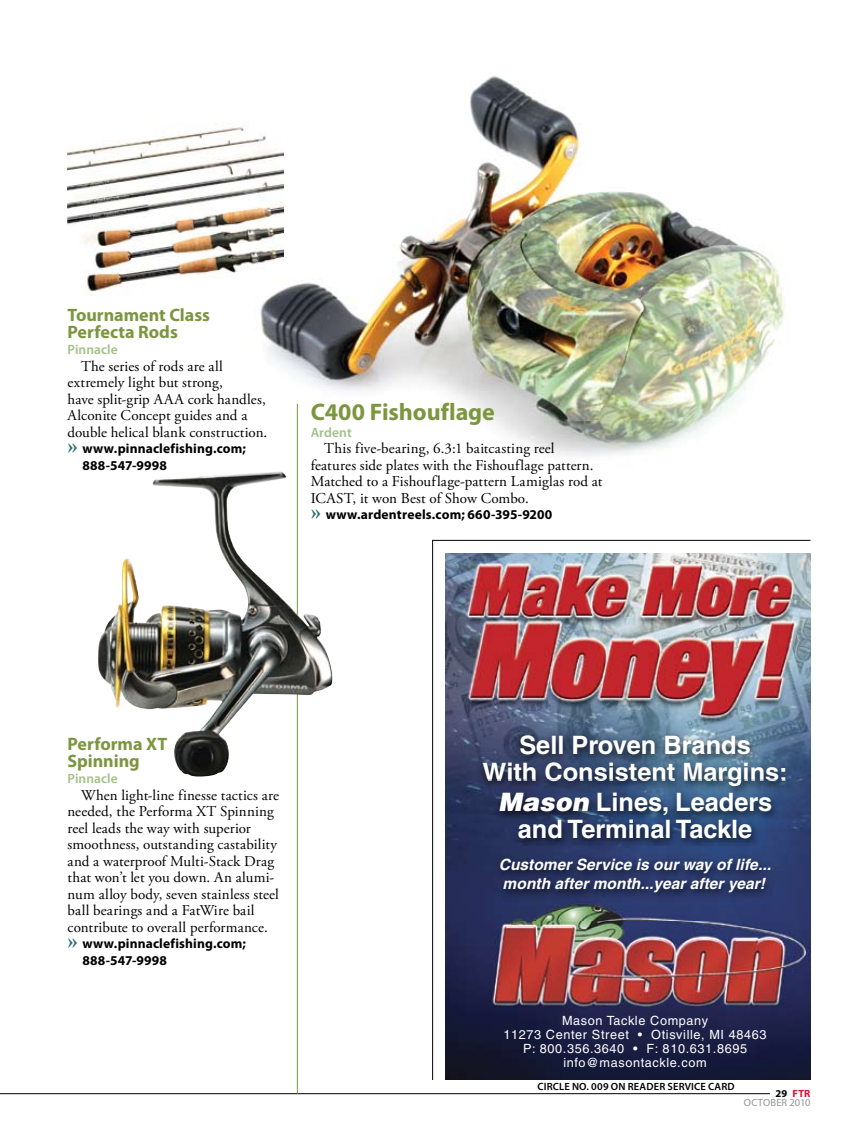
<style>
.page{position:relative;width:851px;height:1134px;background:#fff}
.page>*{position:absolute;margin:0;border:0;box-sizing:border-box;transform-origin:0 0}
.t1{font:700 25.35px/26.8px "Helvetica";color:#fff;text-align:center}
.t2{font:700 24px "Myriad Pro";color:#7c9640}
.t3{font:700 18px/16.5px "Myriad Pro";color:#7c9640}
.t4{font:italic 700 15.45px/18.6px "Helvetica";color:#fff}
.t5{font:15px/16.5px "Adobe Garamond Pro";letter-spacing:.01em;color:#000}
.t6{font:700 13.5px/16.5px "Myriad Pro";letter-spacing:.01em;color:#000}
.t7{font:600 13.5px "Myriad Pro";letter-spacing:.005em;color:#a1c085}
.t8{font:12.75px/14.1px "Helvetica";letter-spacing:.05em;color:#fff;text-align:center}
.t9{font:600 10.5px "Myriad Pro";letter-spacing:.02em;color:#000}
.t10{font:10.5px/9px "Myriad Pro";letter-spacing:.005em;color:#939598}
.s1{font-family:"Adobe Garamond Pro";font-size:24px;color:#2e6e76}
.s2{font-weight:900;font-style:italic}
.s3{font-weight:700;color:#000}
.s4{font-weight:700;color:#d71635}
</style>
<div class="page">
<hr style="left:0;top:1093px;width:770px;height:1px;background:#000">
<hr style="left:297px;top:404px;width:1px;height:689px;background:#7c9640">
<img style="left:98px;top:476px;width:234px;height:301px">
<img style="left:202px;top:76px;width:583px;height:410px">
<svg style="left:432px;top:540px;width:379px;height:540px"></svg>
<img style="left:446px;top:554px;width:364px;height:526px">
<img style="left:446px;top:723px;width:364px;height:197px">
<img style="left:487px;top:779px;width:298px;height:7px">
<img style="left:68px;top:123px;width:216px;height:173px">
<p class="t3" style="left:68px;top:306px;width:144px">Tournament Class<br>Perfecta Rods</p>
<p class="t7" style="left:68px;top:341px;width:52px">PINNACLE</p>
<p class="t5" style="left:68px;top:358px;width:201px;text-indent:14px">The series of rods are all extremely light but strong,<br>have split-grip AAA cork handles,<br>Alconite Concept guides and a double helical blank construction.</p>
<p class="t6" style="left:83px;top:440px;width:165px;text-indent:-15px"><span class="s1">»</span> www.pinnaclefishing.com;<br>888-547-9998</p>
<h2 class="t2" style="left:310px;top:396px;width:186px">C400 Fishouflage</h2>
<p class="t7" style="left:310px;top:423px;width:43px">ARDENT</p>
<p class="t5" style="left:310px;top:441px;width:293px;text-indent:14px">This five-bearing, 6.3:1 baitcasting reel features side plates with the Fishouflage pattern.<br>Matched to a Fishouflage-pattern Lamiglas rod at ICAST, it won Best of Show Combo.</p>
<p class="t6" style="left:310px;top:506px;width:243px"><span class="s1">»</span> www.ardentreels.com; 660-395-9200</p>
<p class="t3" style="left:68px;top:735px;width:101px">Performa XT<br>Spinning</p>
<p class="t7" style="left:68px;top:770px;width:52px">PINNACLE</p>
<p class="t5" style="left:68px;top:787px;width:213px;text-indent:14px">When light-line finesse tactics are needed, the Performa XT Spinning reel leads the way with superior smoothness, outstanding castability and a waterproof Multi-Stack Drag that won’t let you down. An alumi&shy;num alloy body, seven stainless steel ball bearings and a FatWire bail contribute to overall performance.</p>
<p class="t6" style="left:83px;top:935px;width:165px;text-indent:-15px"><span class="s1">»</span> www.pinnaclefishing.com;<br>888-547-9998</p>
<h1 class="t1" style="left:482px;top:731px;width:307px">Sell Proven Brands<br>With Consistent Margins:</h1>
<h1 class="t1" style="left:498px;top:789px;width:275px"><span class="s2">Mason</span>Lines, Leaders and Terminal Tackle</h1>
<p class="t4" style="left:498px;top:855px;width:278px">CustomerService is ourway oflife... month aftermonth...yearafteryear!</p>
<p class="t8" style="left:503px;top:1014px;width:265px">Mason Tackle Company<br>11273 Center Street • Otisville, MI 48463<br>P: 800.356.3640 • F: 810.631.8695 info@masontackle.com</p>
<p class="t9" style="left:537px;top:1080px;width:16px">CIRCLE</p>
<p class="t9" style="left:572px;top:1080px;width:63px">NO. 009 ON READER</p>
<p class="t9" style="left:667px;top:1080px;width:49px">SERVICE CARD</p>
<p class="t10" style="left:744px;top:1089px;width:68px;text-indent:32px"><span class="s3">29</span> <span class="s4">FTR<br></span>OCTOBER 2010</p>
</div>
